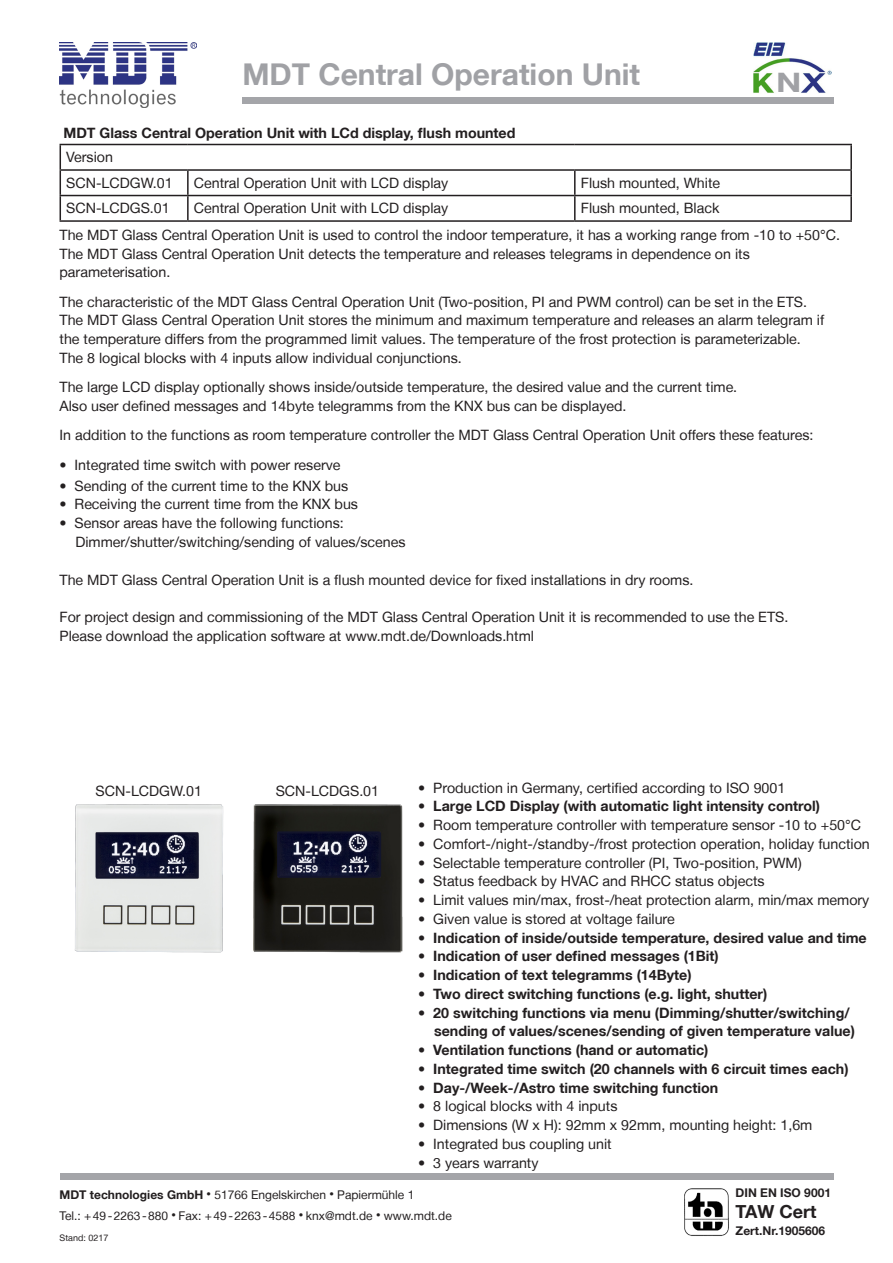
<style>
.page{position:relative;width:893px;height:1263px;background:#fff}
.page>*{position:absolute;margin:0;border:0;box-sizing:border-box;transform-origin:0 0}
.t1{font:700 30px "Helvetica Neue LT";color:#a0a1a5}
.t2{font:700 26.85px "Helvetica Neue LT";color:#a0a1a5;scale:1.28 1}
.t3{font:700 18px "Helvetica Neue LT";color:#231f20}
.td-data{font:14.25px/18.8px "Helvetica Neue LT";color:#231f20}
.t4{font:700 14.25px "Helvetica Neue LT";color:#231f20}
.t5{font:12px/21px "Helvetica Neue LT";color:#231f20}
.t6{font:700 12px "Helvetica Neue LT";color:#231f20}
.t7{font:9px "Helvetica Neue LT";color:#231f20}
.s1{font-weight:400}
.s2{font-weight:700}
.s3{font-size:9px}
</style>
<div class="page">
<svg style="left:61px;top:145px;width:789px;height:52px"></svg>
<hr style="left:60px;top:144px;width:128px;height:1px;background:#231f20">
<hr style="left:188px;top:144px;width:387px;height:1px;background:#231f20">
<hr style="left:575px;top:144px;width:277px;height:1px;background:#231f20">
<hr style="left:850px;top:145px;width:2px;height:24px;background:#231f20">
<hr style="left:60px;top:169px;width:128px;height:2px;background:#231f20">
<hr style="left:188px;top:169px;width:387px;height:2px;background:#231f20">
<hr style="left:187px;top:171px;width:2px;height:24px;background:#231f20">
<hr style="left:575px;top:169px;width:277px;height:2px;background:#231f20">
<hr style="left:574px;top:171px;width:2px;height:24px;background:#231f20">
<hr style="left:850px;top:171px;width:2px;height:24px;background:#231f20">
<hr style="left:60px;top:195px;width:128px;height:1px;background:#231f20">
<svg style="left:60px;top:145px;width:1px;height:75px"></svg>
<hr style="left:188px;top:195px;width:387px;height:1px;background:#231f20">
<hr style="left:187px;top:196px;width:2px;height:24px;background:#231f20">
<hr style="left:575px;top:195px;width:277px;height:1px;background:#231f20">
<hr style="left:574px;top:196px;width:2px;height:24px;background:#231f20">
<hr style="left:850px;top:196px;width:2px;height:24px;background:#231f20">
<hr style="left:60px;top:220px;width:128px;height:2px;background:#231f20">
<hr style="left:188px;top:220px;width:387px;height:2px;background:#231f20">
<hr style="left:575px;top:220px;width:277px;height:2px;background:#231f20">
<img style="left:74px;top:804px;width:150px;height:149px">
<img style="left:253px;top:804px;width:150px;height:149px">
<div style="left:60px;top:1174px;width:773px;height:6px;background:#a4a5a9"></div>
<img style="left:685px;top:1188px;width:44px;height:48px">
<img style="left:60px;top:43px;width:137px;height:65px">
<div style="left:242px;top:98px;width:591px;height:6px;background:#a4a5a9"></div>
<img style="left:753px;top:43px;width:79px;height:50px">
<p class="t1" style="left:242px;top:56px;width:399px">MDT Central Operation Unit</p>
<p class="t4" style="left:63px;top:124px;width:453px">MDT Glass Central Operation Unit with LCd display, flush mounted</p>
<p class="td-data" style="left:66px;top:148px;width:48px">Version</p>
<p class="td-data" style="left:66px;top:173px;width:108px">SCN-LCDGW.01</p>
<p class="td-data" style="left:194px;top:173px;width:256px">Central Operation Unit with LCD display</p>
<p class="td-data" style="left:581px;top:173px;width:141px">Flush mounted, White</p>
<p class="td-data" style="left:66px;top:199px;width:105px">SCN-LCDGS.01</p>
<p class="td-data" style="left:194px;top:199px;width:256px">Central Operation Unit with LCD display</p>
<p class="td-data" style="left:581px;top:199px;width:140px">Flush mounted, Black</p>
<p class="t2" style="left:776px;top:66px;width:21px">N</p>
<p class="td-data" style="left:60px;top:225px;width:782px">The MDT Glass Central Operation Unit is used to control the indoor temperature, it has a working range from -10 to +50°C.<br>The MDT Glass Central Operation Unit detects the temperature and releases telegrams in dependence on its parameterisation.</p>
<p class="td-data" style="left:60px;top:292px;width:766px">The characteristic of the MDT Glass Central Operation Unit (Two-position, PI and PWM control) can be set in the ETS.<br>The MDT Glass Central Operation Unit stores the minimum and maximum temperature and releases an alarm telegram if the temperature differs from the programmed limit values. The temperature of the frost protection is parameterizable.<br>The 8 logical blocks with 4 inputs allow individual conjunctions.</p>
<p class="td-data" style="left:60px;top:378px;width:679px">The large LCD display optionally shows inside/outside temperature, the desired value and the current time.<br>Also user defined messages and 14byte telegramms from the KNX bus can be displayed.</p>
<p class="td-data" style="left:60px;top:426px;width:755px">In addition to the functions as room temperature controller the MDT Glass Central Operation Unit offers these features:</p>
<p class="td-data" style="left:60px;top:455px;width:283px">• Integrated time switch with power reserve</p>
<p class="td-data" style="left:60px;top:476px;width:290px">• Sending of the current time to the KNX bus</p>
<p class="td-data" style="left:60px;top:495px;width:300px">• Receiving the current time from the KNX bus</p>
<p class="td-data" style="left:75px;top:514px;width:332px;text-indent:-16px">• Sensor areas have the following functions:<br>Dimmer/shutter/switching/sending of values/scenes</p>
<p class="td-data" style="left:60px;top:570px;width:635px">The MDT Glass Central Operation Unit is a flush mounted device for fixed installations in dry rooms.</p>
<p class="td-data" style="left:60px;top:607px;width:730px">For project design and commissioning of the MDT Glass Central Operation Unit it is recommended to use the ETS.<br>Please download the application software at www.mdt.de/Downloads.html</p>
<p class="td-data" style="left:96px;top:781px;width:108px">SCN-LCDGW.01</p>
<p class="td-data" style="left:276px;top:781px;width:105px">SCN-LCDGS.01</p>
<p class="td-data" style="left:418px;top:778px;width:369px">• Production in Germany, certified according to ISO 9001</p>
<p class="t4" style="left:418px;top:797px;width:403px"><span class="s1">•</span> Large LCD Display (with automatic light intensity control)</p>
<p class="td-data" style="left:418px;top:815px;width:444px">• Room temperature controller with temperature sensor -10 to +50°C</p>
<p class="td-data" style="left:418px;top:834px;width:453px">• Comfort-/night-/standby-/frost protection operation, holiday function</p>
<p class="td-data" style="left:418px;top:853px;width:385px">• Selectable temperature controller (PI, Two-position, PWM)</p>
<p class="td-data" style="left:418px;top:872px;width:348px">• Status feedback by HVAC and RHCC status objects</p>
<p class="td-data" style="left:418px;top:890px;width:453px">• Limit values min/max, frost-/heat protection alarm, min/max memory</p>
<p class="td-data" style="left:418px;top:909px;width:258px">• Given value is stored at voltage failure</p>
<p class="t4" style="left:418px;top:929px;width:450px">• Indication of inside/outside temperature, desired value and time</p>
<p class="t4" style="left:418px;top:947px;width:302px">• Indication of user defined messages (1Bit)</p>
<p class="t4" style="left:418px;top:966px;width:275px">• Indication of text telegramms (14Byte)</p>
<p class="t4" style="left:418px;top:985px;width:351px">• Two direct switching functions (e.g. light, shutter)</p>
<p class="t4" style="left:418px;top:1004px;width:433px">• 20 switching functions via menu (Dimming/shutter/switching/</p>
<p class="t4" style="left:434px;top:1022px;width:422px">sending of values/scenes/sending of given temperature value)</p>
<p class="t4" style="left:418px;top:1041px;width:292px">• Ventilation functions (hand or automatic)</p>
<p class="t4" style="left:418px;top:1060px;width:432px">• Integrated time switch (20 channels with 6 circuit times each)</p>
<p class="t4" style="left:418px;top:1079px;width:302px">• Day-/Week-/Astro time switching function</p>
<p class="td-data" style="left:418px;top:1097px;width:201px"><span class="s2">•</span> 8 logical blocks with 4 inputs</p>
<p class="td-data" style="left:418px;top:1115px;width:396px">• Dimensions (W x H): 92mm x 92mm, mounting height: 1,6m</p>
<p class="td-data" style="left:418px;top:1134px;width:195px">• Integrated bus coupling unit</p>
<p class="td-data" style="left:418px;top:1153px;width:122px">• 3 years warranty</p>
<p class="t5" style="left:60px;top:1183px;width:394px"><span class="s2">MDT technologies GmbH</span> <span class="s3">•</span> 51766 Engelskirchen <span class="s3">•</span> Papiermühle 1<br>Tel.: +49-2263-880 <span class="s3">•</span> Fax: +49-2263-4588 <span class="s3">•</span> knx@mdt.de <span class="s3">•</span> www.mdt.de</p>
<p class="t7" style="left:60px;top:1232px;width:50px">Stand: 0217</p>
<p class="t6" style="left:736px;top:1185px;width:97px">DIN EN ISO 9001</p>
<p class="t3" style="left:736px;top:1200px;width:82px">TAW Cert</p>
<p class="t6" style="left:736px;top:1223px;width:91px">Zert.Nr.1905606</p>
</div>
